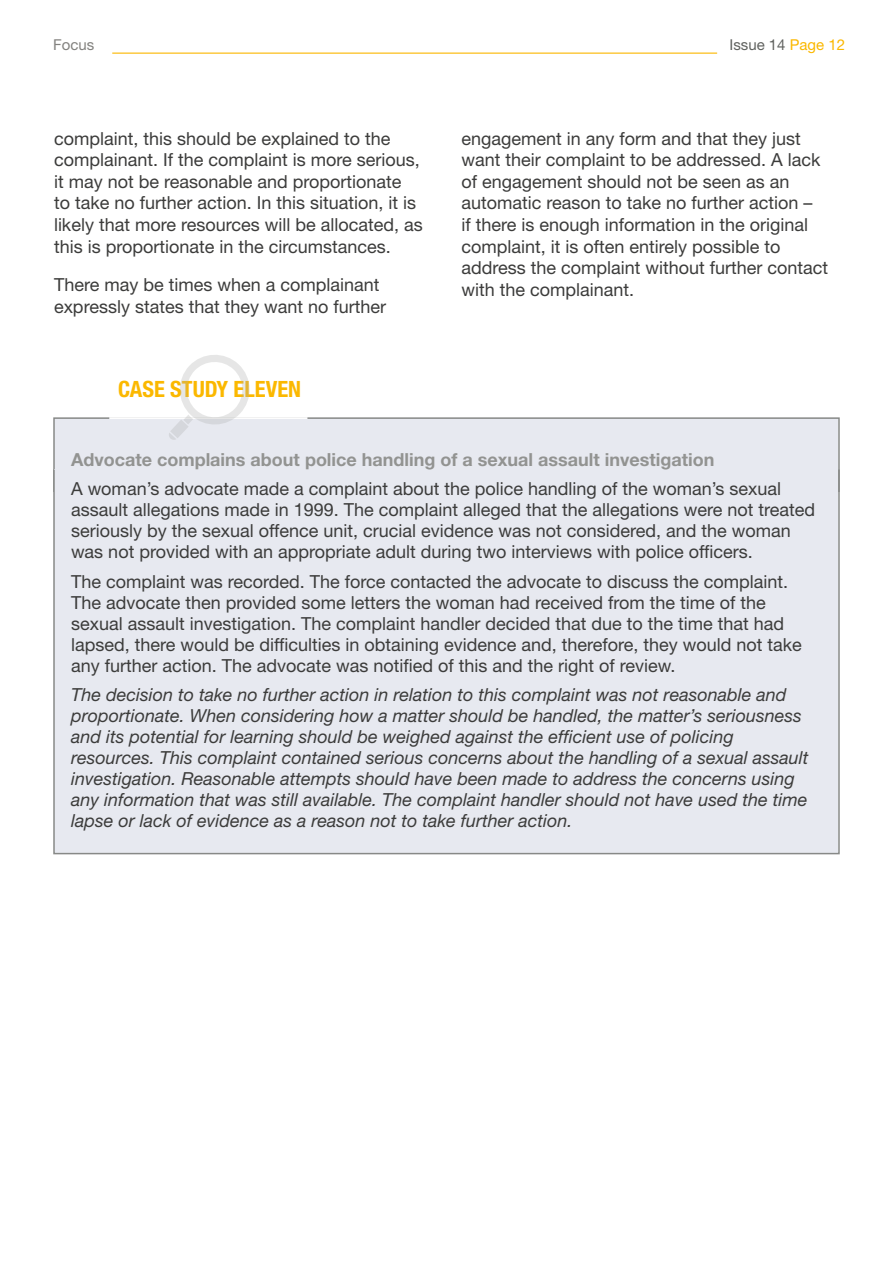
<style>
.page{position:relative;width:893px;height:1263px;background:#fff}
.page>*{position:absolute;margin:0;border:0;box-sizing:border-box;transform-origin:0 0}
.t1{font:700 condensed 22.5px "Helvetica Neue LT Std";color:#fbb800}
.t2{font:18px/21.6px "Helvetica Neue LT Std";color:#3c3c3b}
.t3{font:italic 18px/21px "Helvetica Neue LT Std";color:#3c3c3b}
.t4{font:700 18px "Helvetica Neue LT Std";color:#929391}
.t5{font:15px "Helvetica Neue LT Std";color:#60625f}
.t6{font:15px "Helvetica Neue LT Std";color:#83827f}
.s1{color:#fbb800}
</style>
<div class="page">
<hr style="left:112px;top:53px;width:605px;height:1px;background:#fbb800">
<div style="left:55px;top:419px;width:783px;height:73px;background:#e7e9f0"></div>
<div style="left:53px;top:417px;width:787px;height:76px;border:2px solid #878987"></div>
<hr style="left:109px;top:417px;width:198px;height:2px;background:#fff">
<div style="left:55px;top:469px;width:783px;height:384px;background:#e7e9f0"></div>
<div style="left:53px;top:469px;width:787px;height:385px;border:2px solid #878987"></div>
<svg style="left:168px;top:355px;width:85px;height:85px"></svg>
<p class="t6" style="left:53px;top:36px;width:43px">Focus</p>
<p class="t5" style="left:729px;top:36px;width:117px">Issue 14 <span class="s1">Page 12</span></p>
<p class="t2" style="left:54px;top:127px;width:370px">complaint, this should be explained to the complainant. If the complaint is more serious, it may not be reasonable and proportionate<br>to take no further action. In this situation, it is likely that more resources will be allocated, as this is proportionate in the circumstances.</p>
<p class="t2" style="left:54px;top:274px;width:334px">There may be times when a complainant expressly states that they want no further</p>
<p class="t1" style="left:118px;top:376px;width:184px">CASE STUDY ELEVEN</p>
<p class="t2" style="left:461px;top:127px;width:368px">engagement in any form and that they just want their complaint to be addressed. A lack of engagement should not be seen as an automatic reason to take no further action –<br>if there is enough information in the original complaint, it is often entirely possible to address the complaint without further contact with the complainant.</p>
<p class="t4" style="left:71px;top:448px;width:645px">Advocate complains about police handling of a sexual assault investigation</p>
<p class="t2" style="left:71px;top:478px;width:746px;line-height:21px">A woman’s advocate made a complaint about the police handling of the woman’s sexual assault allegations made in 1999. The complaint alleged that the allegations were not treated seriously by the sexual offence unit, crucial evidence was not considered, and the woman was not provided with an appropriate adult during two interviews with police officers.</p>
<p class="t2" style="left:71px;top:570px;width:732px;line-height:21px">The complaint was recorded. The force contacted the advocate to discuss the complaint.<br>The advocate then provided some letters the woman had received from the time of the sexual assault investigation. The complaint handler decided that due to the time that had lapsed, there would be difficulties in obtaining evidence and, therefore, they would not take any further action. The advocate was notified of this and the right of review.</p>
<p class="t3" style="left:71px;top:684px;width:739px">The decision to take no further action in relation to this complaint was not reasonable and proportionate. When considering how a matter should be handled, the matter’s seriousness and its potential for learning should be weighed against the efficient use of policing resources. This complaint contained serious concerns about the handling of a sexual assault investigation. Reasonable attempts should have been made to address the concerns using any information that was still available. The complaint handler should not have used the time lapse or lack of evidence as a reason not to take further action.</p>
</div>
